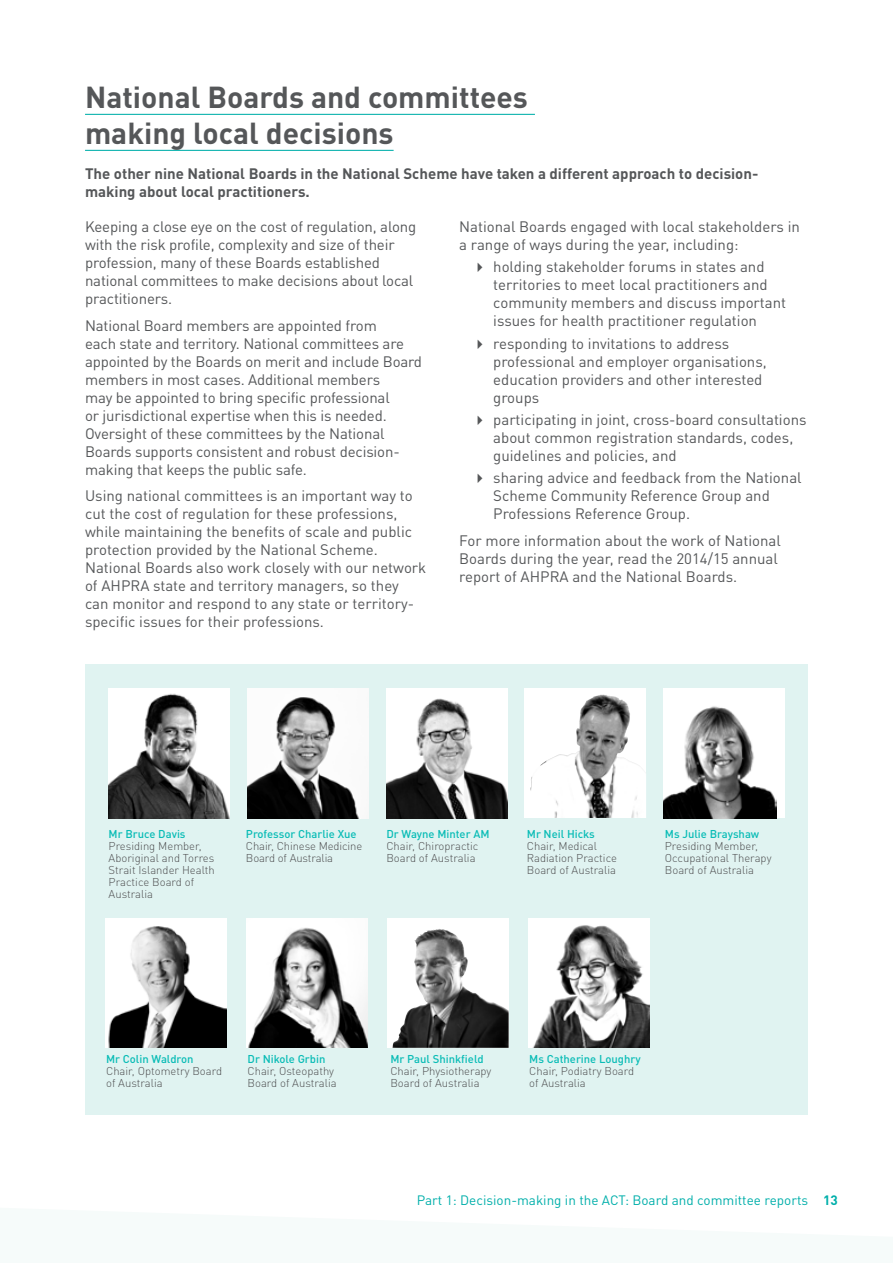
<style>
.page{position:relative;width:893px;height:1263px;background:#fff}
.page>*{position:absolute;margin:0;border:0;box-sizing:border-box;transform-origin:0 0}
.t1{font:700 30px/36px "DINOT";color:#555759}
.Body{font:15px/18px "DINOT";color:#555759}
.Intro_span_all{font:700 15px/18px "DINOT";color:#555759}
.t2{font:13.5px "DINOT";color:#00afaa}
.AR_Body_Copy{font:300 11.25px/12px "DINOT";color:#4d4d4f}
.s1{font-weight:500;color:#09bcb6}
.s2{font-weight:700}
</style>
<div class="page">
<hr style="left:85px;top:114px;width:450px;height:1px;background:#00afaa">
<hr style="left:85px;top:150px;width:309px;height:1px;background:#00afaa">
<div style="left:85px;top:664px;width:723px;height:451px;background:#e0f3f1"></div>
<img style="left:109px;top:688px;width:121px;height:130px">
<img style="left:247px;top:688px;width:122px;height:130px">
<img style="left:386px;top:688px;width:121px;height:130px">
<div style="left:387px;top:918px;width:122px;height:130px;background:#fff"></div>
<img style="left:392px;top:929px;width:117px;height:119px">
<img style="left:247px;top:918px;width:121px;height:130px">
<img style="left:106px;top:918px;width:121px;height:130px">
<img style="left:528px;top:918px;width:121px;height:129px">
<div style="left:664px;top:688px;width:121px;height:130px;background:#fff"></div>
<img style="left:664px;top:706px;width:112px;height:112px">
<div style="left:525px;top:688px;width:121px;height:130px;background:#fff"></div>
<img style="left:530px;top:694px;width:108px;height:124px">
<p class="t1" style="left:85px;top:78px;width:444px">National Boards and committees making local decisions</p>
<p class="Intro_span_all" style="left:85px;top:164px;width:675px">The other nine National Boards in the National Scheme have taken a different approach to decision&shy;making about local practitioners.</p>
<p class="Body" style="left:85px;top:217px;width:333px">Keeping a close eye on the cost of regulation, along with the risk profile, complexity and size of their profession, many of these Boards established national committees to make decisions about local practitioners.</p>
<p class="Body" style="left:85px;top:316px;width:339px">National Board members are appointed from<br>each state and territory. National committees are appointed by the Boards on merit and include Board members in most cases. Additional members<br>may be appointed to bring specific professional<br>or jurisdictional expertise when this is needed.<br>Oversight of these committees by the National Boards supports consistent and robust decision&shy;making that keeps the public safe.</p>
<p class="Body" style="left:85px;top:486px;width:343px">Using national committees is an important way to cut the cost of regulation for these professions, while maintaining the benefits of scale and public protection provided by the National Scheme.<br>National Boards also work closely with our network of AHPRA state and territory managers, so they<br>can monitor and respond to any state or territory&shy;specific issues for their professions.</p>
<p class="Body" style="left:459px;top:217px;width:342px">National Boards engaged with local stakeholders in a range of ways during the year, including:</p>
<p class="Body" style="left:493px;top:258px;width:294px">holding stakeholder forums in states and territories to meet local practitioners and community members and discuss important issues for health practitioner regulation</p>
<p class="Body" style="left:493px;top:334px;width:275px">responding to invitations to address professional and employer organisations, education providers and other interested groups</p>
<p class="Body" style="left:493px;top:410px;width:315px">participating in joint, cross-board consultations about common registration standards, codes, guidelines and policies, and</p>
<p class="Body" style="left:493px;top:468px;width:310px">sharing advice and feedback from the National<br>Scheme Community Reference Group and<br>Professions Reference Group.</p>
<p class="Body" style="left:459px;top:531px;width:323px">For more information about the work of National<br>Boards during the year, read the 2014/15 annual report of AHPRA and the National Boards.</p>
<p class="AR_Body_Copy" style="left:109px;top:828px;width:108px"><span class="s1">Mr Bruce Davis<br></span>Presiding Member,<br>Aboriginal and Torres<br>Strait Islander Health<br>Practice Board of<br>Australia</p>
<p class="AR_Body_Copy" style="left:246px;top:828px;width:118px"><span class="s1">Professor Charlie Xue<br></span>Chair, Chinese Medicine<br>Board of Australia</p>
<p class="AR_Body_Copy" style="left:527px;top:828px;width:92px"><span class="s1">Mr Neil Hicks<br></span>Chair, Medical<br>Radiation Practice<br>Board of Australia</p>
<p class="AR_Body_Copy" style="left:386px;top:828px;width:105px"><span class="s1">Dr Wayne Minter AM<br></span>Chair, Chiropractic<br>Board of Australia</p>
<p class="AR_Body_Copy" style="left:665px;top:828px;width:108px"><span class="s1">Ms Julie Brayshaw<br></span>Presiding Member,<br>Occupational Therapy<br>Board of Australia</p>
<p class="AR_Body_Copy" style="left:106px;top:1053px;width:118px"><span class="s1">Mr Colin Waldron<br></span>Chair, Optometry Board of Australia</p>
<p class="AR_Body_Copy" style="left:248px;top:1053px;width:91px"><span class="s1">Dr Nikole Grbin<br></span>Chair, Osteopathy<br>Board of Australia</p>
<p class="AR_Body_Copy" style="left:390px;top:1053px;width:103px"><span class="s1">Mr Paul Shinkfield<br></span>Chair, Physiotherapy<br>Board of Australia</p>
<p class="AR_Body_Copy" style="left:529px;top:1053px;width:113px"><span class="s1">Ms Catherine Loughry<br></span>Chair, Podiatry Board of Australia</p>
<p class="t2" style="left:417px;top:1192px;width:422px">Part 1: Decision-making in the ACT: Board and committee reports <span class="s2">13</span></p>
</div>
